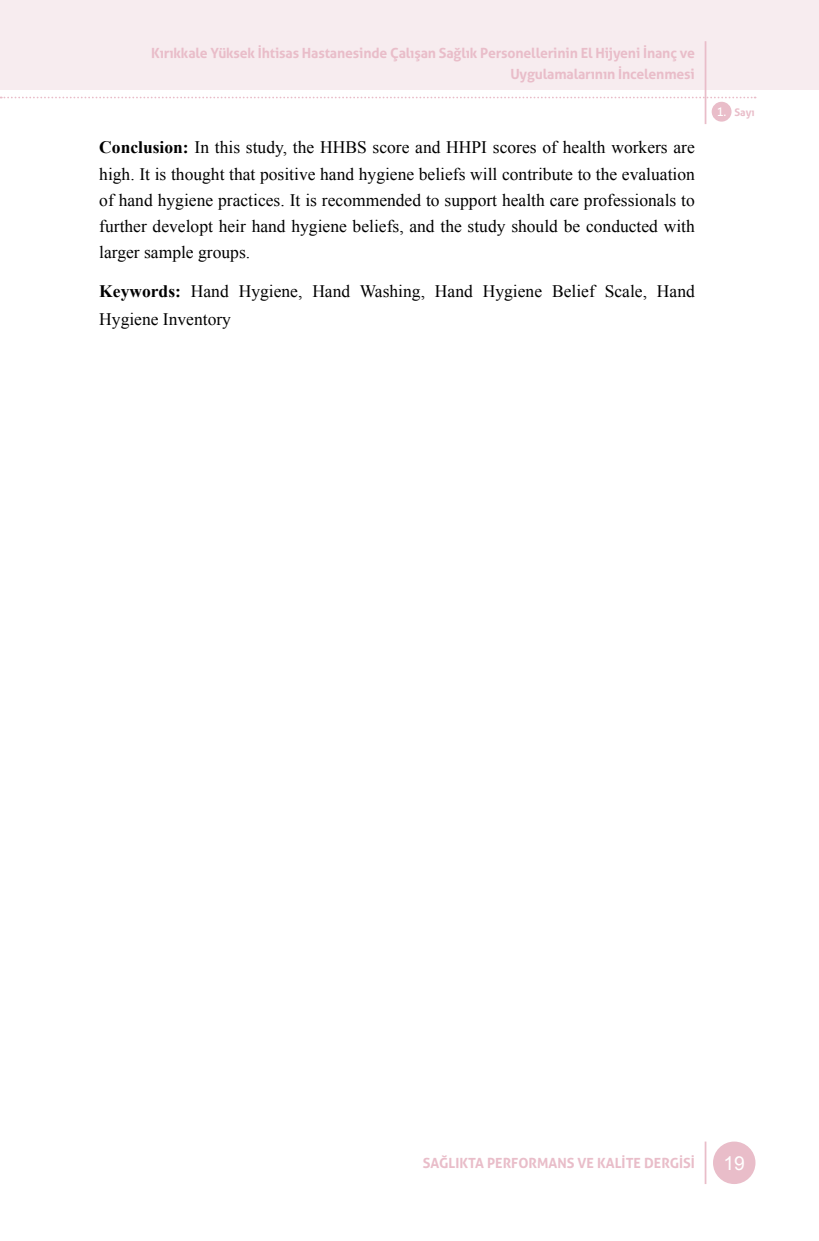
<style>
.page{position:relative;width:819px;height:1241px;background:#fff}
.page>*{position:absolute;margin:0;border:0;box-sizing:border-box;transform-origin:0 0}
.t1{font:19.25px "Arial";color:#fff}
.t2{font:17.5px/26.2px "Times New Roman";color:#000;text-align:justify}
.t3{font:700 14px/21px "Aller";letter-spacing:-.01em;color:#e9bdc9;text-align:right}
.t4{font:700 10.5px "Aller";color:#e9bdc9}
.s1{font-weight:700}
.s2{font-weight:400;font-size:12.25px;color:#fff}
</style>
<div class="page">
<div style="left:0;top:0;width:819px;height:89px;background:#f7ecef"></div>
<hr style="left:704px;top:41px;width:2px;height:83px;background:#e9bdc9">
<svg style="left:0;top:97px;width:755px;height:1px"></svg>
<div style="left:713px;top:1141px;width:42px;height:42px;background:#e9bdc9;border-radius:50%"></div>
<hr style="left:704px;top:1141px;width:2px;height:42px;background:#e9bdc9">
<div style="left:711px;top:102px;width:20px;height:20px;background:#e9bdc9;border-radius:50%"></div>
<p class="t3" style="left:151px;top:43px;width:545px">Kırıkkale Yüksek İhtisas Hastanesinde Çalışan Sağlık Personellerinin El Hijyeni İnanç ve<br>Uygulamalarının İncelenmesi</p>
<p class="t2" style="left:99px;top:134px;width:597px"><span class="s1">Conclusion:</span> In this study, the HHBS score and HHPI scores of health workers are high. It is thought that positive hand hygiene beliefs will contribute to the evaluation of hand hygiene practices. It is recommended to support health care professionals to further developt heir hand hygiene beliefs, and the study should be conducted with larger sample groups.</p>
<p class="t2" style="left:99px;top:277px;width:597px;line-height:28px"><span class="s1">Keywords:</span> Hand Hygiene, Hand Washing, Hand Hygiene Belief Scale, Hand<br>Hygiene Inventory</p>
<p class="t4" style="left:716px;top:105px;width:39px"><span class="s2">1.</span> Sayı</p>
<p class="t3" style="left:423px;top:1152px;width:273px">SAĞLIKTA PERFORMANS VE KALİTE DERGİSİ</p>
<p class="t1" style="left:723px;top:1150px;width:23px">19</p>
</div>
